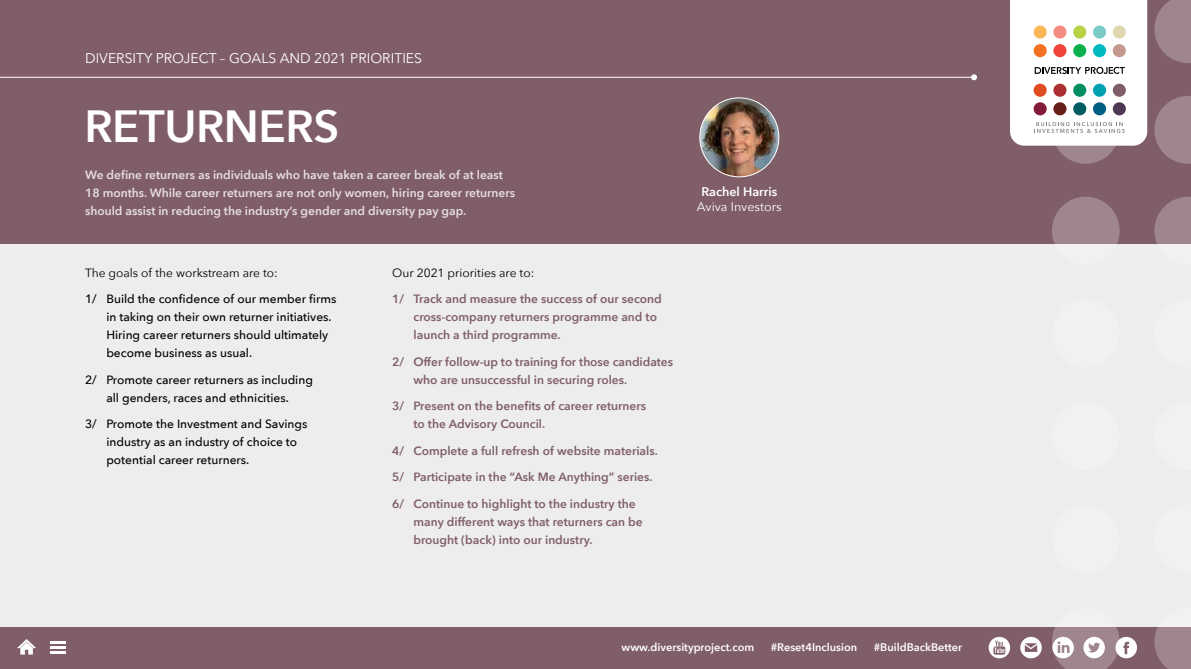
<style>
.page{position:relative;width:1191px;height:669px;background:#fff}
.page>*{position:absolute;margin:0;border:0;box-sizing:border-box;transform-origin:0 0}
.t1{font:600 45px "Avenir Next";letter-spacing:-.01em;color:#fff}
.t2{font:14px "Avenir Next";color:#fff}
.t3{font:12.5px "Avenir Next";color:#fff}
.t4{font:600 12.5px "Avenir Next";color:#fff}
.t5{font:600 12px/18px "Avenir Next";color:#805e68}
.t6{font:500 12px/18px "Avenir Next";color:#000}
.t7{font:600 12px/18px "Avenir Next";color:#fff}
.t8{font:12px "Avenir Next";color:#000}
.t9{font:600 11px "Avenir Next";color:#fff}
</style>
<div class="page">
<div style="left:0;top:29px;width:1191px;height:613px;background:#ededee"></div>
<div style="left:0;top:0;width:1191px;height:244px;background:#805e68"></div>
<div style="left:0;top:627px;width:1191px;height:42px;background:#805e68"></div>
<div style="left:1052px;top:505px;width:67px;height:68px;background:#f1f1f2;border-radius:50%"></div>
<div style="left:1052px;top:402px;width:67px;height:68px;background:#f1f1f2;border-radius:50%"></div>
<div style="left:1052px;top:299px;width:67px;height:68px;background:#f1f1f2;border-radius:50%"></div>
<svg style="left:1052px;top:197px;width:67px;height:68px;fill:#9f858d"></svg>
<div style="left:1052px;top:96px;width:67px;height:68px;background:#9f858d;border-radius:50%"></div>
<svg style="left:1154px;top:627px;width:37px;height:42px;background:#9c8189"></svg>
<svg style="left:1154px;top:197px;width:37px;height:47px"></svg>
<svg style="left:1154px;top:96px;width:37px;height:68px"></svg>
<svg style="left:1154px;top:0;width:37px;height:63px"></svg>
<hr style="left:0;top:77px;width:974px;height:1px;background:#fff">
<svg style="left:971px;top:74px;width:6px;height:6px"></svg>
<svg style="left:1020px;top:637px;width:21px;height:21px"></svg>
<svg style="left:1052px;top:627px;width:85px;height:42px"></svg>
<img style="left:700px;top:98px;width:79px;height:79px">
<div style="left:699px;top:98px;width:80px;height:79px;border:1px solid #fff;border-radius:50%"></div>
<svg style="left:1010px;top:0;width:137px;height:146px;background:#e8e7e4"></svg>
<svg style="left:17px;top:639px;width:19px;height:16px"></svg>
<svg style="left:50px;top:641px;width:15px;height:2px"></svg>
<hr style="left:50px;top:646px;width:15px;height:3px;background:#fff">
<hr style="left:50px;top:651px;width:15px;height:3px;background:#fff">
<svg style="left:988px;top:637px;width:22px;height:21px"></svg>
<p class="t2" style="left:85px;top:46px;width:338px">DIVERSITY PROJECT – GOALS AND 2021 PRIORITIES</p>
<h1 class="t1" style="left:84px;top:87px;width:256px">RETURNERS</h1>
<p class="t7" style="left:85px;top:165px;width:431px">We define returners as individuals who have taken a career break of at least<br>18 months. While career returners are not only women, hiring career returners should assist in reducing the industry’s gender and diversity pay gap.</p>
<p class="t8" style="left:85px;top:262px;width:194px">The goals of the workstream are to:</p>
<p class="t6" style="left:106px;top:289px;width:231px;text-indent:-21px">1/ Build the confidence of our member firms in taking on their own returner initiatives.<br>Hiring career returners should ultimately become business as usual.</p>
<p class="t6" style="left:85px;top:370px;width:229px;text-align:center">2/ Promote career returners as including all genders, races and ethnicities.</p>
<p class="t6" style="left:106px;top:415px;width:203px;text-indent:-21px">3/ Promote the Investment and Savings industry as an industry of choice to potential career returners.</p>
<p class="t8" style="left:392px;top:262px;width:144px">Our 2021 priorities are to:</p>
<p class="t5" style="left:413px;top:290px;width:250px;text-indent:-21px">1/ Track and measure the success of our second cross-company returners programme and to launch a third programme.</p>
<p class="t5" style="left:413px;top:352px;width:261px;text-indent:-21px">2/ Offer follow-up to training for those candidates who are unsuccessful in securing roles.</p>
<p class="t5" style="left:413px;top:397px;width:234px;text-indent:-21px">3/ Present on the benefits of career returners to the Advisory Council.</p>
<p class="t5" style="left:392px;top:441px;width:267px">4/ Complete a full refresh of website materials.</p>
<p class="t5" style="left:392px;top:468px;width:262px">5/ Participate in the “Ask Me Anything” series.</p>
<p class="t5" style="left:413px;top:494px;width:231px;text-indent:-21px">6/ Continue to highlight to the industry the many different ways that returners can be brought (back) into our industry.</p>
<p class="t4" style="left:701px;top:181px;width:77px">Rachel Harris</p>
<p class="t3" style="left:697px;top:196px;width:86px">Aviva Investors</p>
<p class="t9" style="left:621px;top:637px;width:134px">www.diversityproject.com</p>
<p class="t9" style="left:771px;top:637px;width:88px">#Reset4Inclusion</p>
<p class="t9" style="left:873px;top:637px;width:90px">#BuildBackBetter</p>
</div>
